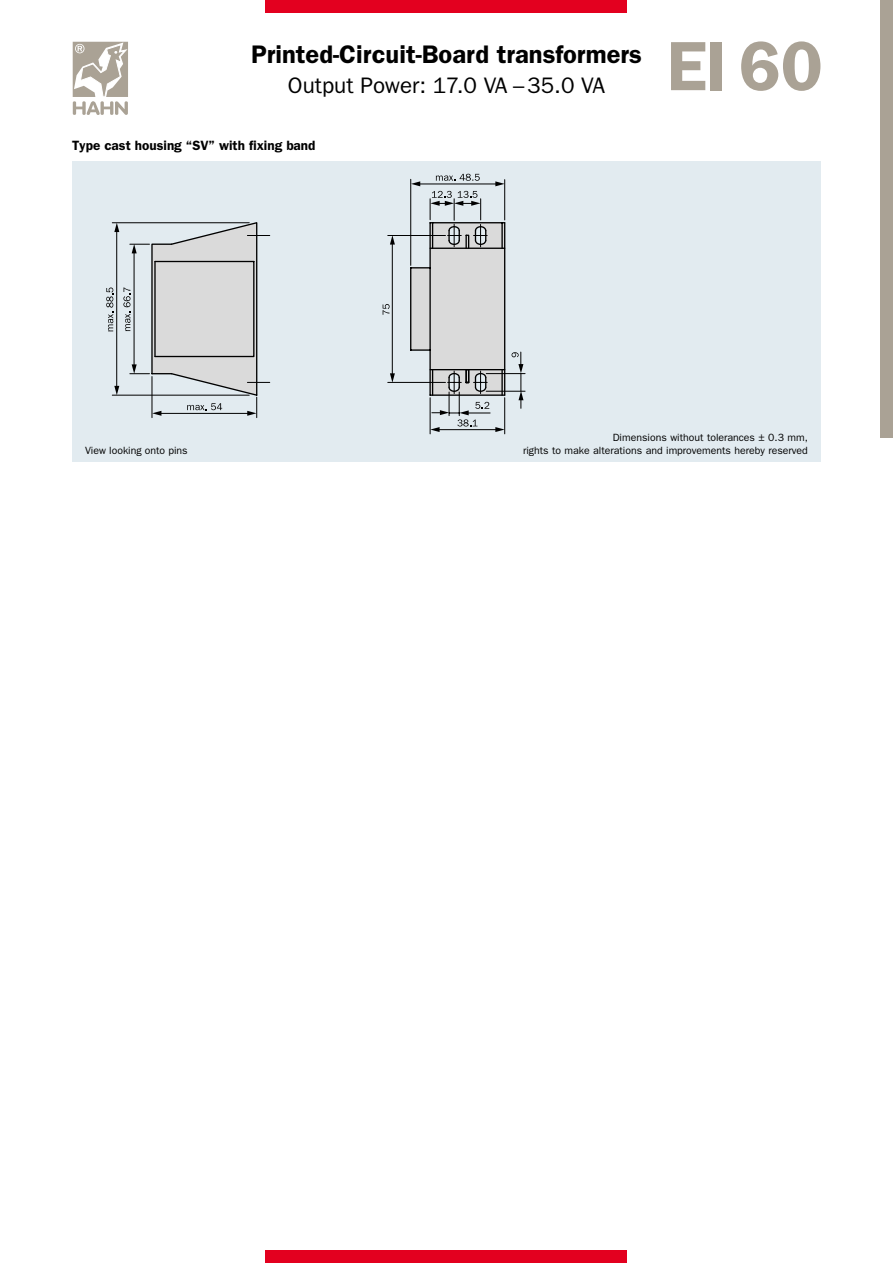
<style>
.page{position:relative;width:893px;height:1263px;background:#fff}
.page>*{position:absolute;margin:0;border:0;box-sizing:border-box;transform-origin:0 0}
.t1{font:600 70.05px "Franklin Gothic";color:#aaa295}
.t2{font:600 25.5px "Franklin Gothic";color:#000}
.t3{font:22.5px "Franklin Gothic";color:#000}
.t4{font:600 13.5px "Franklin Gothic";color:#000}
.t5{font:10.5px "Franklin Gothic";color:#000}
</style>
<div class="page">
<div style="left:266px;top:0;width:361px;height:13px;background:#e3001f"></div>
<div style="left:266px;top:1250px;width:361px;height:13px;background:#e3001f"></div>
<div style="left:880px;top:0;width:13px;height:438px;background:#aaa295"></div>
<svg style="left:73px;top:42px;width:55px;height:73px"></svg>
<div style="left:72px;top:161px;width:749px;height:300px;background:#e2ebf0"></div>
<svg style="left:270px;top:222px;width:236px;height:174px"></svg>
<hr style="left:410px;top:268px;width:1px;height:82px;background:#000">
<hr style="left:504px;top:398px;width:1px;height:36px;background:#000">
<hr style="left:410px;top:179px;width:1px;height:86px;background:#000">
<hr style="left:430px;top:398px;width:1px;height:36px;background:#000">
<hr style="left:486px;top:373px;width:39px;height:1px;background:#000">
<hr style="left:486px;top:391px;width:39px;height:1px;background:#000">
<hr style="left:388px;top:382px;width:57px;height:1px;background:#000">
<hr style="left:388px;top:235px;width:57px;height:1px;background:#000">
<hr style="left:392px;top:243px;width:1px;height:132px;background:#000">
<svg style="left:390px;top:236px;width:5px;height:9px"></svg>
<svg style="left:390px;top:373px;width:5px;height:10px"></svg>
<svg style="left:383px;top:304px;width:7px;height:11px"></svg>
<svg style="left:512px;top:352px;width:11px;height:56px"></svg>
<svg style="left:106px;top:222px;width:164px;height:196px"></svg>
<svg style="left:411px;top:174px;width:94px;height:258px"></svg>
<h2 class="t2" style="left:251px;top:39px;width:392px">Printed-Circuit-Board transformers</h2>
<h3 class="t3" style="left:288px;top:72px;width:318px">Output Power: 17.0 VA –35.0 VA</h3>
<p class="t4" style="left:72px;top:137px;width:245px">Type cast housing “SV” with fixing band</p>
<h1 class="t1" style="left:667px;top:25px;width:158px">EI 60</h1>
<p class="t5" style="left:613px;top:432px;width:197px">Dimensions without tolerances ± 0.3 mm,</p>
<p class="t5" style="left:85px;top:445px;width:104px">View looking onto pins</p>
<p class="t5" style="left:523px;top:444px;width:286px">rights to make alterations and improvements hereby reserved</p>
</div>
